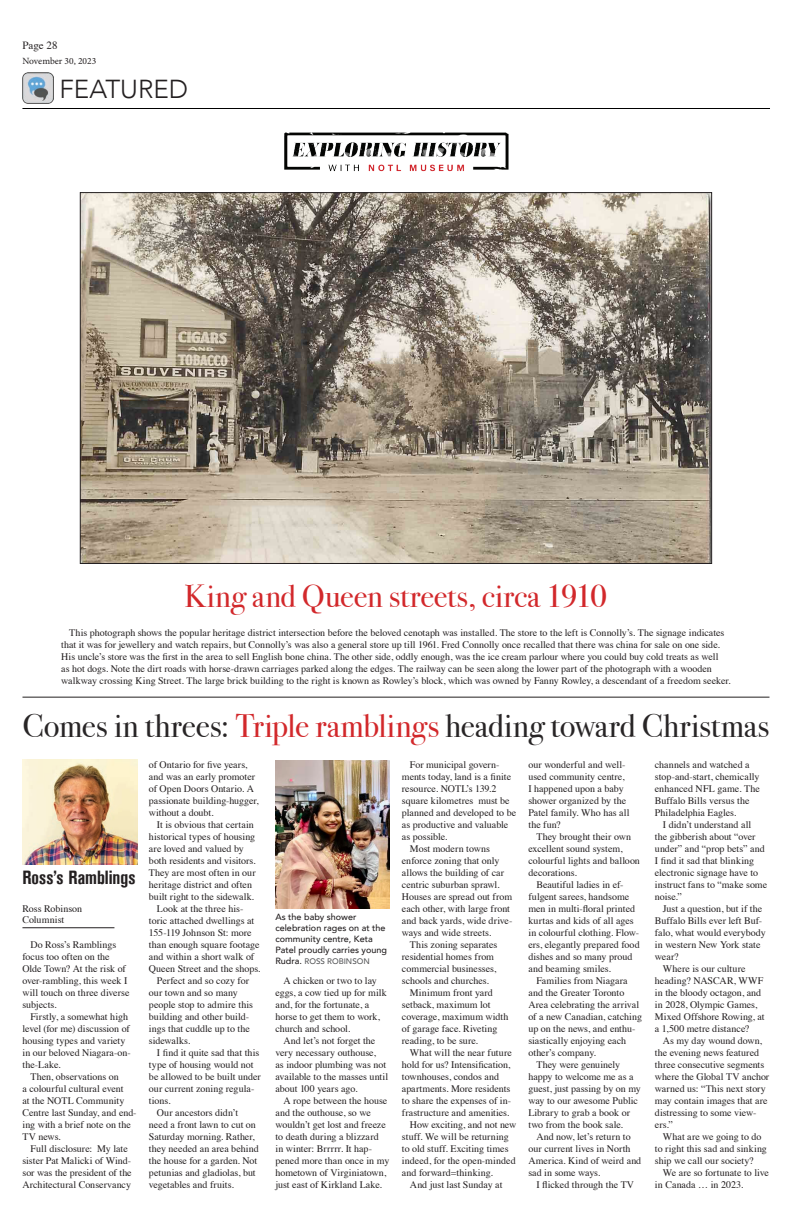
<style>
.page{position:relative;width:792px;height:1224px;background:#fff}
.page>*{position:absolute;margin:0;border:0;box-sizing:border-box;transform-origin:0 0}
.NewsHeadTLR{font:33px "Bodoni Svty Two ITCTT";color:#282526}
.NewsHeadTLR-2{font:32px "Bodoni Svty Two ITCTT";letter-spacing:-.005em;color:#d2282b}
.t1{font:300 26px "Avenir";color:#231f20}
.NewsHeadTLR-3{font:700 condensed 19px "Akzidenz Grotesk BE";color:#231f20}
.Folio_Line{font:11px "Times";color:#231f20}
.BodyCopyTLR{font:10px/12px "Times";color:#231f20}
.Byline_1{font:10px "Times";letter-spacing:-.005em;color:#231f20}
.Byline_2{font:10px "Times";color:#231f20}
.Folio_Line-2{font:9.5px "Minion Pro";color:#231f20}
.CutlineTLR{font:500 9px/11px "Avenir";color:#231f20}
.CutlineTLR-2{font:500 8px "Avenir";color:#57585a}
.s1{color:#d2282b}
.s2{font-size:9px;color:#231f20}
</style>
<div class="page">
<img style="left:284px;top:132px;width:225px;height:40px">
<img style="left:82px;top:194px;width:628px;height:368px">
<hr style="left:22px;top:697px;width:747px;height:1px;background:#231f20">
<hr style="left:22px;top:108px;width:748px;height:1px;background:#000">
<img style="left:22px;top:72px;width:32px;height:31px">
<hr style="left:22px;top:928px;width:92px;height:1px;background:#231f20">
<img style="left:23px;top:760px;width:114px;height:105px">
<img style="left:275px;top:760px;width:115px;height:149px">
<p class="Folio_Line" style="left:22px;top:35px;width:37px">Page 28</p>
<p class="Folio_Line-2" style="left:22px;top:54px;width:75px">November 30, 2023</p>
<p class="t1" style="left:59px;top:74px;width:130px">FEATURED</p>
<p class="NewsHeadTLR-2" style="left:185px;top:570px;width:424px">King and Queen streets, circa 1910</p>
<p class="BodyCopyTLR" style="left:61px;top:626px;width:671px;text-indent:8px">This photograph shows the popular heritage district intersection before the beloved cenotaph was installed. The store to the left is Connolly’s. The signage indicates that it was for jewellery and watch repairs, but Connolly’s was also a general store up till 1961. Fred Connolly once recalled that there was china for sale on one side.<br>His uncle’s store was the first in the area to sell English bone china. The other side, oddly enough, was the ice cream parlour where you could buy cold treats as well<br>as hot dogs. Note the dirt roads with horse-drawn carriages parked along the edges. The railway can be seen along the lower part of the photograph with a wooden walkway crossing King Street. The large brick building to the right is known as Rowley’s block, which was owned by Fanny Rowley, a descendant of a freedom seeker.</p>
<p class="NewsHeadTLR" style="left:22px;top:699px;width:749px">Comes in threes: <span class="s1">Triple ramblings</span> heading toward Christmas</p>
<p class="NewsHeadTLR-3" style="left:22px;top:867px;width:115px">Ross’s Ramblings</p>
<p class="Byline_1" style="left:22px;top:899px;width:61px">Ross Robinson</p>
<p class="Byline_2" style="left:22px;top:910px;width:43px">Columnist</p>
<p class="BodyCopyTLR" style="left:22px;top:938px;width:109px;text-indent:8px">Do Ross’s Ramblings focus too often on the<br>Olde Town? At the risk of over-rambling, this week I will touch on three diverse subjects.</p>
<p class="BodyCopyTLR" style="left:22px;top:1010px;width:110px;text-indent:8px">Firstly, a somewhat high level (for me) discussion of housing types and variety in our beloved Niagara-on&shy;the-Lake.</p>
<p class="BodyCopyTLR" style="left:22px;top:1070px;width:116px;text-indent:8px">Then, observations on<br>a colourful cultural event<br>at the NOTL Community<br>Centre last Sunday, and end&shy;ing with a brief note on the<br>TV news.</p>
<p class="BodyCopyTLR" style="left:22px;top:1142px;width:111px;text-align:center">Full disclosure: My late sister Pat Malicki of Wind&shy;sor was the president of the<br>Architectural Conservancy</p>
<p class="BodyCopyTLR" style="left:149px;top:758px;width:111px">of Ontario for five years, and was an early promoter of Open Doors Ontario. A passionate building-hugger, without a doubt.</p>
<p class="BodyCopyTLR" style="left:149px;top:818px;width:108px;text-indent:8px">It is obvious that certain historical types of housing are loved and valued by both residents and visitors.<br>They are most often in our heritage district and often built right to the sidewalk.</p>
<p class="BodyCopyTLR" style="left:149px;top:902px;width:113px;text-indent:8px">Look at the three his&shy;toric attached dwellings at<br>155-119 Johnson St: more than enough square footage and within a short walk of<br>Queen Street and the shops.</p>
<p class="BodyCopyTLR" style="left:149px;top:974px;width:106px;text-indent:8px">Perfect and so cozy for our town and so many people stop to admire this building and other build&shy;ings that cuddle up to the sidewalks.</p>
<p class="BodyCopyTLR" style="left:149px;top:1046px;width:113px;text-indent:8px">I find it quite sad that this type of housing would not be allowed to be built under our current zoning regula&shy;tions.</p>
<p class="BodyCopyTLR" style="left:149px;top:1106px;width:111px;text-indent:8px">Our ancestors didn’t need a front lawn to cut on<br>Saturday morning. Rather, they needed an area behind the house for a garden. Not petunias and gladiolas, but vegetables and fruits.</p>
<p class="CutlineTLR" style="left:275px;top:911px;width:113px">As the baby shower celebration rages on at the community centre, Keta<br>Patel proudly carries young</p>
<p class="CutlineTLR-2" style="left:275px;top:954px;width:96px"><span class="s2">Rudra.</span> ROSS ROBINSON</p>
<p class="BodyCopyTLR" style="left:275px;top:974px;width:113px;text-indent:8px">A chicken or two to lay eggs, a cow tied up for milk and, for the fortunate, a horse to get them to work, church and school.</p>
<p class="BodyCopyTLR" style="left:275px;top:1034px;width:114px;text-indent:8px">And let’s not forget the very necessary outhouse,<br>as indoor plumbing was not available to the masses until about 100 years ago.</p>
<p class="BodyCopyTLR" style="left:275px;top:1094px;width:115px;text-indent:8px">A rope between the house and the outhouse, so we wouldn’t get lost and freeze to death during a blizzard<br>in winter: Brrrrr. It hap&shy;pened more than once in my hometown of Virginiatown, just east of Kirkland Lake.</p>
<p class="BodyCopyTLR" style="left:402px;top:758px;width:116px;text-indent:8px">For municipal govern&shy;ments today, land is a finite resource. NOTL’s 139.2 square kilometres must be planned and developed to be as productive and valuable as possible.</p>
<p class="BodyCopyTLR" style="left:402px;top:842px;width:112px;text-indent:8px">Most modern towns enforce zoning that only allows the building of car centric suburban sprawl.<br>Houses are spread out from each other, with large front and back yards, wide drive&shy;ways and wide streets.</p>
<p class="BodyCopyTLR" style="left:402px;top:938px;width:97px;text-indent:8px">This zoning separates residential homes from commercial businesses, schools and churches.</p>
<p class="BodyCopyTLR" style="left:402px;top:986px;width:108px;text-indent:8px">Minimum front yard setback, maximum lot coverage, maximum width of garage face. Riveting reading, to be sure.</p>
<p class="BodyCopyTLR" style="left:402px;top:1046px;width:111px;text-indent:8px">What will the near future hold for us? Intensification, townhouses, condos and apartments. More residents to share the expenses of in&shy;frastructure and amenities.</p>
<p class="BodyCopyTLR" style="left:402px;top:1118px;width:116px;text-indent:8px">How exciting, and not new stuff. We will be returning to old stuff. Exciting times indeed, for the open-minded and forward=thinking.</p>
<p class="BodyCopyTLR" style="left:410px;top:1178px;width:94px">And just last Sunday at</p>
<p class="BodyCopyTLR" style="left:528px;top:758px;width:103px">our wonderful and well&shy;used community centre,<br>I happened upon a baby shower organized by the<br>Patel family. Who has all the fun?</p>
<p class="BodyCopyTLR" style="left:528px;top:830px;width:113px;text-indent:8px">They brought their own excellent sound system, colourful lights and balloon decorations.</p>
<p class="BodyCopyTLR" style="left:528px;top:878px;width:113px;text-indent:8px">Beautiful ladies in ef&shy;fulgent sarees, handsome men in multi-floral printed kurtas and kids of all ages in colourful clothing. Flow&shy;ers, elegantly prepared food dishes and so many proud and beaming smiles.</p>
<p class="BodyCopyTLR" style="left:528px;top:974px;width:115px;text-indent:8px">Families from Niagara and the Greater Toronto<br>Area celebrating the arrival of a new Canadian, catching up on the news, and enthu&shy;siastically enjoying each other’s company.</p>
<p class="BodyCopyTLR" style="left:528px;top:1058px;width:114px;text-indent:8px">They were genuinely happy to welcome me as a guest, just passing by on my way to our awesome Public<br>Library to grab a book or two from the book sale.</p>
<p class="BodyCopyTLR" style="left:528px;top:1130px;width:114px;text-indent:8px">And now, let’s return to our current lives in North<br>America. Kind of weird and sad in some ways.</p>
<p class="BodyCopyTLR" style="left:536px;top:1178px;width:99px">I flicked through the TV</p>
<p class="BodyCopyTLR" style="left:655px;top:758px;width:106px">channels and watched a stop-and-start, chemically enhanced NFL game. The<br>Buffalo Bills versus the<br>Philadelphia Eagles.</p>
<p class="BodyCopyTLR" style="left:655px;top:818px;width:114px;text-indent:8px">I didn’t understand all<br>the gibberish about “over under” and “prop bets” and<br>I find it sad that blinking electronic signage have to instruct fans to “make some noise.”</p>
<p class="BodyCopyTLR" style="left:655px;top:902px;width:112px;text-indent:8px">Just a question, but if the<br>Buffalo Bills ever left Buf&shy;falo, what would everybody in western New York state wear?</p>
<p class="BodyCopyTLR" style="left:655px;top:962px;width:111px;text-indent:8px">Where is our culture heading? NASCAR, WWF in the bloody octagon, and in 2028, Olympic Games,<br>Mixed Offshore Rowing, at a 1,500 metre distance?</p>
<p class="BodyCopyTLR" style="left:655px;top:1034px;width:116px;text-indent:8px">As my day wound down, the evening news featured three consecutive segments where the Global TV anchor warned us: “This next story may contain images that are distressing to some view&shy;ers.”</p>
<p class="BodyCopyTLR" style="left:655px;top:1130px;width:113px;text-indent:8px">What are we going to do to right this sad and sinking ship we call our society?</p>
<p class="BodyCopyTLR" style="left:655px;top:1166px;width:116px;text-indent:8px">We are so fortunate to live in Canada … in 2023.</p>
</div>
